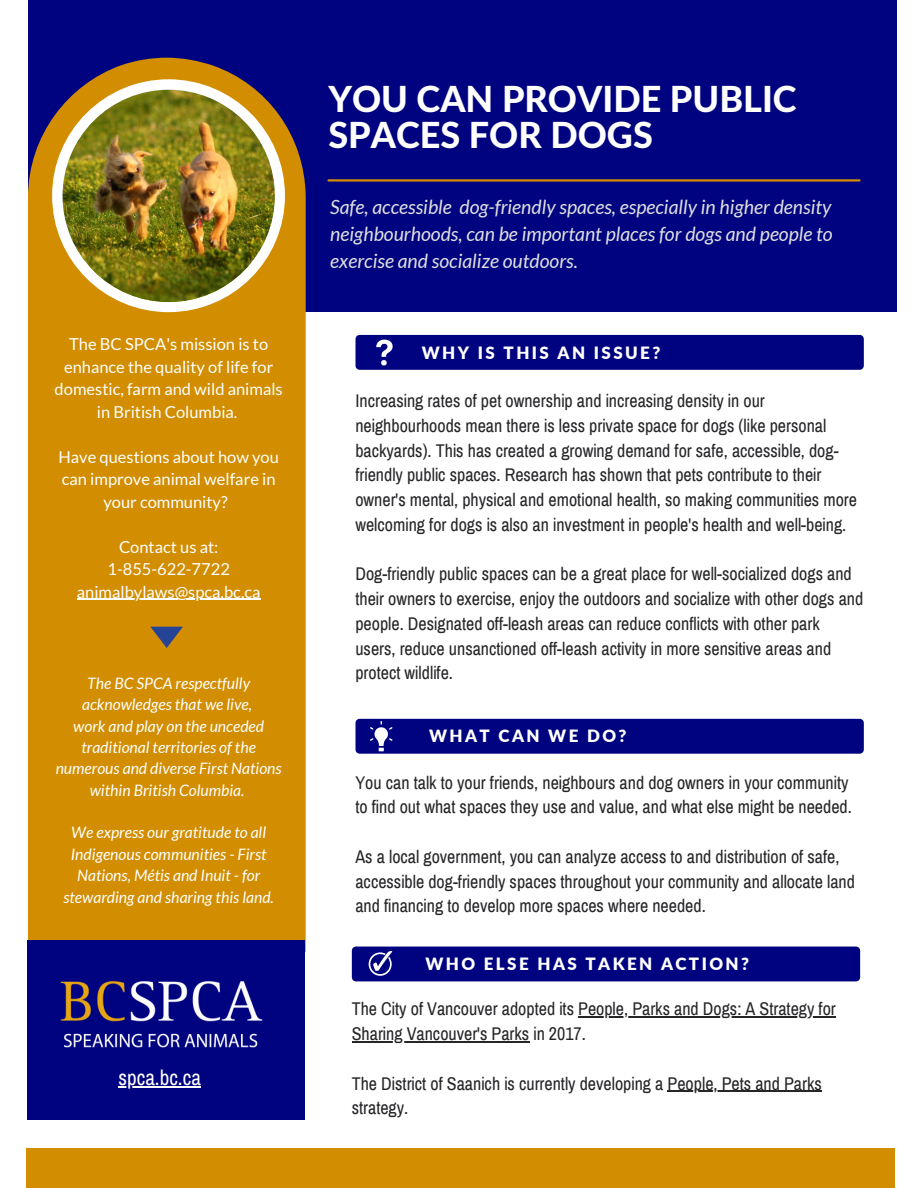
<style>
.page{position:relative;width:918px;height:1188px;background:#fff}
.page>*{position:absolute;margin:0;border:0;box-sizing:border-box;transform-origin:0 0}
.t1{font:800 36px/36px "Lato Latin";color:#fff}
.t2{font:21px "Archivo Narrow";color:#fff}
.t3{font:italic 19.5px/27px "Lato";color:#e0dfe0;text-align:justify}
.t4{font:18px/24.8px "Archivo Narrow";color:#262528}
.t5{font:900 16.95px "Lato";letter-spacing:.14em;color:#fff}
.t6{font:16.5px/22.5px "Lato";color:#fff;text-align:center}
.t7{font:italic 15.75px/21.3px "Lato";color:#fff;text-align:center}
</style>
<div class="page">
<div style="left:28px;top:0;width:868px;height:312px;background:#00037f"></div>
<hr style="left:329px;top:179px;width:531px;height:3px;background:#d28e00">
<div style="left:356px;top:335px;width:508px;height:35px;background:#00037f;border-radius:4px"></div>
<svg style="left:376px;top:340px;width:17px;height:25px"></svg>
<div style="left:356px;top:719px;width:508px;height:35px;background:#00037f;border-radius:4px"></div>
<div style="left:27px;top:1148px;width:868px;height:40px;background:#d28e00"></div>
<div style="left:28px;top:58px;width:278px;height:894px;background:#d28e00"></div>
<svg style="left:150px;top:627px;width:33px;height:21px"></svg>
<div style="left:28px;top:940px;width:277px;height:180px;background:#00037f"></div>
<div style="left:52px;top:79px;width:233px;height:233px;background:#fff;border-radius:50%"></div>
<div style="left:352px;top:947px;width:508px;height:34px;background:#00037f;border-radius:4px"></div>
<img style="left:61px;top:981px;width:202px;height:67px">
<svg style="left:369px;top:951px;width:23px;height:25px"></svg>
<svg style="left:370px;top:721px;width:22px;height:30px"></svg>
<hr style="left:77px;top:599px;width:184px;height:1px;background:#fff">
<hr style="left:119px;top:1086px;width:82px;height:1px;background:#fff">
<img style="left:63px;top:90px;width:212px;height:212px;border-radius:50%">
<hr style="left:578px;top:1017px;width:258px;height:1px;background:#262528">
<hr style="left:352px;top:1041px;width:177px;height:1px;background:#262528">
<hr style="left:668px;top:1091px;width:154px;height:1px;background:#262528">
<p class="t6" style="left:55px;top:333px;width:230px">The BC SPCA's mission is to enhance the quality of life for domestic, farm and wild animals in British Columbia.</p>
<p class="t6" style="left:58px;top:445px;width:222px">Have questions about how you can improve animal welfare in your community?</p>
<p class="t6" style="left:77px;top:535px;width:185px">Contact us at:<br>1-855-622-7722 animalbylaws@spca.bc.ca</p>
<p class="t7" style="left:56px;top:672px;width:228px">The BC SPCA respectfully acknowledges that we live,<br>work and play on the unceded traditional territories of the numerous and diverse First Nations within British Columbia.</p>
<p class="t7" style="left:63px;top:822px;width:212px">We express our gratitude to all<br>Indigenous communities - First<br>Nations, Métis and Inuit - for stewarding and sharing this land.</p>
<p class="t2" style="left:119px;top:1067px;width:84px">spca.bc.ca</p>
<h1 class="t1" style="left:328px;top:83px;width:470px">YOU CAN PROVIDE PUBLIC<br>SPACES FOR DOGS</h1>
<p class="t3" style="left:330px;top:193px;width:504px">Safe, accessible dog-friendly spaces, especially in higher density neighbourhoods, can be important places for dogs and people to exercise and socialize outdoors.</p>
<p class="t5" style="left:422px;top:342px;width:240px">WHY IS THIS AN ISSUE?</p>
<p class="t4" style="left:355px;top:389px;width:503px">Increasing rates of pet ownership and increasing density in our neighbourhoods mean there is less private space for dogs (like personal backyards). This has created a growing demand for safe, accessible, dog&shy;friendly public spaces. Research has shown that pets contribute to their owner's mental, physical and emotional health, so making communities more welcoming for dogs is also an investment in people's health and well-being.</p>
<p class="t4" style="left:355px;top:562px;width:509px">Dog-friendly public spaces can be a great place for well-socialized dogs and their owners to exercise, enjoy the outdoors and socialize with other dogs and people. Designated off-leash areas can reduce conflicts with other park users, reduce unsanctioned off-leash activity in more sensitive areas and protect wildlife.</p>
<p class="t5" style="left:429px;top:726px;width:199px">WHAT CAN WE DO?</p>
<p class="t4" style="left:355px;top:770px;width:498px">You can talk to your friends, neighbours and dog owners in your community to find out what spaces they use and value, and what else might be needed.</p>
<p class="t4" style="left:355px;top:844px;width:501px">As a local government, you can analyze access to and distribution of safe, accessible dog-friendly spaces throughout your community and allocate land and financing to develop more spaces where needed.</p>
<p class="t5" style="left:425px;top:953px;width:325px">WHO ELSE HAS TAKEN ACTION?</p>
<p class="t4" style="left:352px;top:997px;width:486px">The City of Vancouver adopted its People, Parks and Dogs: A Strategy for<br>Sharing Vancouver's Parks in 2017.</p>
<p class="t4" style="left:352px;top:1071px;width:472px">The District of Saanich is currently developing a People, Pets and Parks strategy.</p>
</div>
